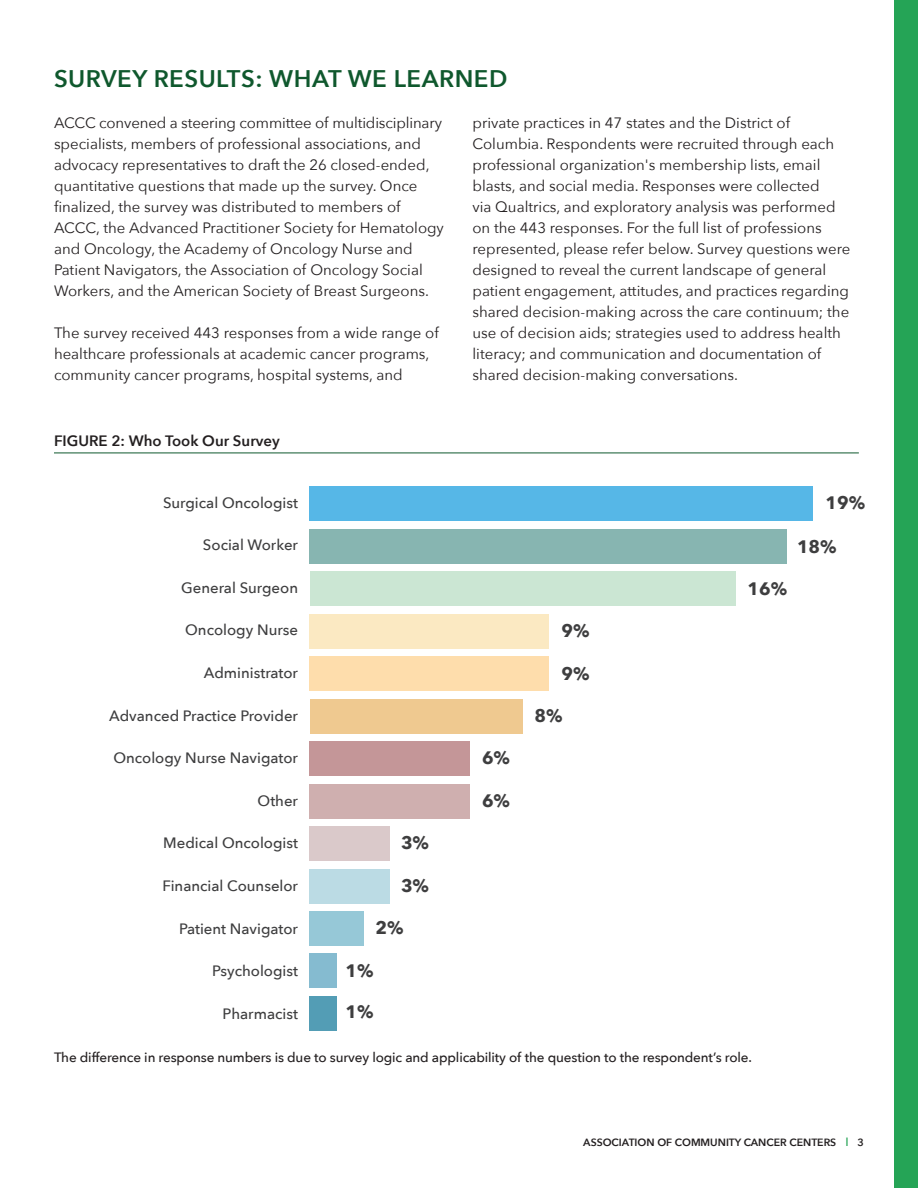
<style>
.page{position:relative;width:918px;height:1188px;background:#fff}
.page>*{position:absolute;margin:0;border:0;box-sizing:border-box;transform-origin:0 0}
.t1{font:600 24px "Avenir Next";letter-spacing:.02em;color:#0f582d}
.t2{font:700 18px "Avenir Next";color:#3e3e3f}
.t3{font:15px/21px "Avenir Next";color:#231f20}
.t4{font:500 15px "Avenir Next";color:#3e3e3f}
.t5{font:600 15px "Avenir Next";color:#231f20}
.t6{font:500 13.5px "Avenir Next";letter-spacing:-.01em;color:#231f20}
.t7{font:600 10.5px "Avenir Next";color:#231f20}
.s1{font-weight:500;font-size:12px;color:#25a456}
</style>
<div class="page">
<div style="left:894px;top:0;width:24px;height:1188px;background:#25a456"></div>
<div style="left:310px;top:487px;width:503px;height:34px;background:#56b7e7"></div>
<div style="left:310px;top:529px;width:477px;height:34px;background:#87b5b1"></div>
<div style="left:310px;top:572px;width:425px;height:34px;background:#cbe6d3"></div>
<div style="left:310px;top:614px;width:239px;height:34px;background:#fbe9c2"></div>
<div style="left:310px;top:657px;width:239px;height:34px;background:#feddac"></div>
<div style="left:310px;top:699px;width:213px;height:34px;background:#efc990"></div>
<div style="left:310px;top:742px;width:160px;height:34px;background:#c49698"></div>
<div style="left:310px;top:784px;width:160px;height:34px;background:#cfafaf"></div>
<div style="left:310px;top:827px;width:80px;height:34px;background:#dac9ca"></div>
<div style="left:310px;top:869px;width:80px;height:34px;background:#bbdbe4"></div>
<div style="left:310px;top:911px;width:54px;height:35px;background:#96c8d7"></div>
<div style="left:310px;top:954px;width:27px;height:34px;background:#85bbd0"></div>
<div style="left:310px;top:996px;width:27px;height:34px;background:#539db5"></div>
<hr style="left:54px;top:453px;width:805px;height:1px;background:#0f582d">
<h1 class="t1" style="left:54px;top:58px;width:455px">SURVEY RESULTS: WHAT WE LEARNED</h1>
<p class="t3" style="left:54px;top:111px;width:391px">ACCC convened a steering committee of multidisciplinary specialists, members of professional associations, and advocacy representatives to draft the 26 closed-ended, quantitative questions that made up the survey. Once finalized, the survey was distributed to members of ACCC, the Advanced Practitioner Society for Hematology and Oncology, the Academy of Oncology Nurse and Patient Navigators, the Association of Oncology Social Workers, and the American Society of Breast Surgeons.</p>
<p class="t3" style="left:54px;top:321px;width:386px">The survey received 443 responses from a wide range of healthcare professionals at academic cancer programs, community cancer programs, hospital systems, and</p>
<p class="t3" style="left:472px;top:111px;width:379px">private practices in 47 states and the District of Columbia. Respondents were recruited through each professional organization's membership lists, email blasts, and social media. Responses were collected<br>via Qualtrics, and exploratory analysis was performed on the 443 responses. For the full list of professions represented, please refer below. Survey questions were designed to reveal the current landscape of general patient engagement, attitudes, and practices regarding shared decision-making across the care continuum; the use of decision aids; strategies used to address health literacy; and communication and documentation of shared decision-making conversations.</p>
<p class="t5" style="left:54px;top:428px;width:227px">FIGURE 2: Who Took Our Survey</p>
<p class="t4" style="left:163px;top:490px;width:137px">Surgical Oncologist</p>
<p class="t4" style="left:203px;top:532px;width:97px">Social Worker</p>
<p class="t4" style="left:181px;top:575px;width:118px">General Surgeon</p>
<p class="t4" style="left:185px;top:617px;width:114px">Oncology Nurse</p>
<p class="t4" style="left:204px;top:660px;width:96px">Administrator</p>
<p class="t4" style="left:109px;top:703px;width:191px">Advanced Practice Provider</p>
<p class="t4" style="left:113px;top:745px;width:186px">Oncology Nurse Navigator</p>
<p class="t4" style="left:258px;top:788px;width:42px">Other</p>
<p class="t4" style="left:163px;top:830px;width:136px">Medical Oncologist</p>
<p class="t4" style="left:162px;top:873px;width:137px">Financial Counselor</p>
<p class="t4" style="left:179px;top:916px;width:121px">Patient Navigator</p>
<p class="t4" style="left:212px;top:958px;width:87px">Psychologist</p>
<p class="t4" style="left:223px;top:1001px;width:77px">Pharmacist</p>
<p class="t6" style="left:54px;top:1046px;width:700px">The difference in response numbers is due to survey logic and applicability of the question to the respondent’s role.</p>
<p class="t2" style="left:748px;top:573px;width:41px">16%</p>
<p class="t2" style="left:562px;top:615px;width:29px">9%</p>
<p class="t2" style="left:562px;top:658px;width:29px">9%</p>
<p class="t2" style="left:535px;top:700px;width:29px">8%</p>
<p class="t2" style="left:482px;top:743px;width:29px">6%</p>
<p class="t2" style="left:482px;top:785px;width:29px">6%</p>
<p class="t2" style="left:401px;top:828px;width:29px">3%</p>
<p class="t2" style="left:401px;top:870px;width:29px">3%</p>
<p class="t2" style="left:376px;top:912px;width:29px">2%</p>
<p class="t2" style="left:346px;top:955px;width:29px">1%</p>
<p class="t2" style="left:346px;top:996px;width:29px">1%</p>
<p class="t2" style="left:826px;top:487px;width:41px">19%</p>
<p class="t2" style="left:797px;top:531px;width:41px">18%</p>
<p class="t7" style="left:583px;top:1133px;width:282px">ASSOCIATION OF COMMUNITY CANCER CENTERS <span class="s1">I</span> 3</p>
</div>
